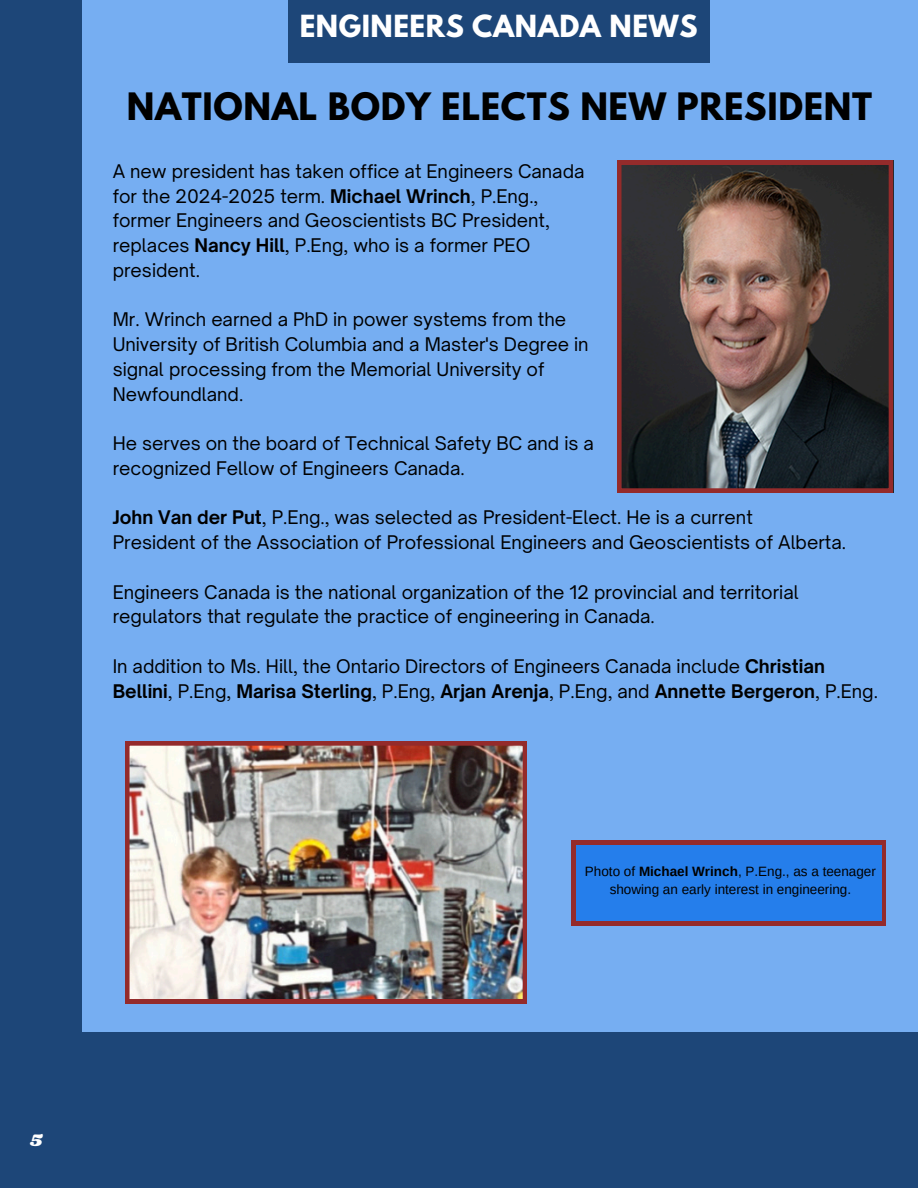
<style>
.page{position:relative;width:918px;height:1188px;background:#fff}
.page>*{position:absolute;margin:0;border:0;box-sizing:border-box;transform-origin:0 0}
.t1{font:700 33.45px "League Spartan";letter-spacing:.02em;color:#000}
.t2{font:700 27px "League Spartan";letter-spacing:.02em;color:#fff}
.t3{font:18px/24.8px "Open Sauce One";color:#000}
.t4{font:18px "Shrikhand";color:#fff}
.t5{font:13.5px/18px "Arimo";color:#000;text-align:center}
.s1{font-weight:700}
</style>
<div class="page">
<div style="left:79px;top:0;width:839px;height:1188px;background:#76aef2"></div>
<div style="left:0;top:0;width:81px;height:1188px;background:#1d4678"></div>
<img style="left:617px;top:160px;width:276px;height:332px">
<img style="left:125px;top:741px;width:402px;height:262px">
<div style="left:288px;top:0;width:421px;height:62px;background:#1d4678"></div>
<div style="left:572px;top:840px;width:314px;height:86px;background:#942b2b"></div>
<div style="left:576px;top:845px;width:305px;height:75px;background:#257eeb"></div>
<div style="left:72px;top:1033px;width:846px;height:155px;background:#1d4678"></div>
<h3 class="t2" style="left:300px;top:13px;width:399px">ENGINEERS CANADA NEWS</h3>
<h3 class="t1" style="left:127px;top:90px;width:747px">NATIONAL BODY ELECTS NEW PRESIDENT</h3>
<p class="t3" style="left:113px;top:159px;width:473px">A new president has taken office at Engineers Canada for the 2024-2025 term. <span class="s1">Michael Wrinch</span>, P.Eng., former Engineers and Geoscientists BC President, replaces <span class="s1">Nancy Hill</span>, P.Eng, who is a former PEO president.</p>
<h2 class="t3" style="left:113px;top:307px;width:477px">Mr. Wrinch earned a PhD in power systems from the University of British Columbia and a Master's Degree in signal processing from the Memorial University of Newfoundland.</h2>
<h1 class="t3" style="left:113px;top:431px;width:483px">He serves on the board of Technical Safety BC and is a recognized Fellow of Engineers Canada.</h1>
<h3 class="t3" style="left:113px;top:505px;width:735px"><span class="s1">John Van der Put</span>, P.Eng., was selected as President-Elect. He is a current<br>President of the Association of Professional Engineers and Geoscientists of Alberta.</h3>
<h3 class="t3" style="left:113px;top:579px;width:687px">Engineers Canada is the national organization of the 12 provincial and territorial regulators that regulate the practice of engineering in Canada.</h3>
<p class="t3" style="left:113px;top:654px;width:767px">In addition to Ms. Hill, the Ontario Directors of Engineers Canada include <span class="s1">Christian<br>Bellini</span>, P.Eng, <span class="s1">Marisa Sterling</span>, P.Eng, <span class="s1">Arjan Arenja</span>, P.Eng, and <span class="s1">Annette Bergeron</span>, P.Eng.</p>
<h3 class="t5" style="left:585px;top:863px;width:293px">Photo of <span class="s1">Michael Wrinch</span>, P.Eng., as a teenager showing an early interest in engineering.</h3>
<h3 class="t4" style="left:30px;top:1127px;width:14px">5</h3>
</div>
